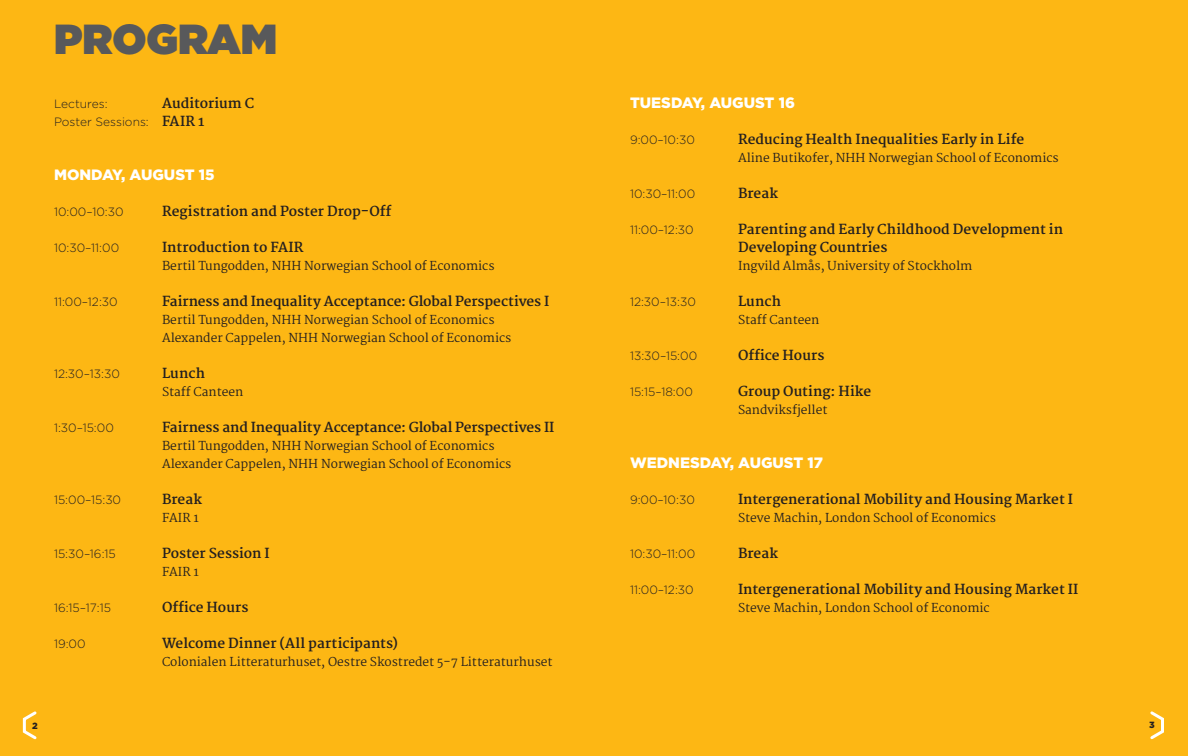
<style>
.page{position:relative;width:1188px;height:756px;background:#fdb714}
.page>*{position:absolute;margin:0;border:0;box-sizing:border-box;transform-origin:0 0}
.Titles_ND{font:900 42px "Gotham";color:#58595b}
.Body__Program-Date{font:900 15px "Gotham";color:#fff}
.Body__Program_Entry{font:700 13.5px/18px "Martel";color:#231f20}
.Body__Program_Entry-2{font:12px/18px "Martel";color:#231f20}
.Body__Program_Entry-3{font:300 12px "Gotham";color:#231f20}
.Page_number{font:900 9px "Gotham";color:#231f20}
.s1{font-family:"Martel";font-weight:700;font-size:13.5px}
</style>
<div class="page">
<svg style="left:1150px;top:711px;width:14px;height:29px"></svg>
<svg style="left:22px;top:711px;width:15px;height:29px"></svg>
<p class="Titles_ND" style="left:54px;top:9px;width:225px">PROGRAM</p>
<p class="Body__Program_Entry-3" style="left:54px;top:96px;width:55px">Lectures:</p>
<p class="Body__Program_Entry" style="left:162px;top:94px;width:94px">Auditorium C</p>
<p class="Body__Program_Entry-3" style="left:54px;top:114px;width:152px">Poster Sessions: <span class="s1">FAIR 1</span></p>
<p class="Body__Program-Date" style="left:54px;top:164px;width:162px">MONDAY, AUGUST 15</p>
<p class="Body__Program_Entry-3" style="left:54px;top:204px;width:71px">10:00–10:30</p>
<p class="Body__Program_Entry" style="left:162px;top:202px;width:231px">Registration and Poster Drop-Off</p>
<p class="Body__Program_Entry-3" style="left:54px;top:240px;width:67px">10:30–11:00</p>
<p class="Body__Program_Entry" style="left:162px;top:238px;width:143px">Introduction to FAIR</p>
<p class="Body__Program_Entry-2" style="left:162px;top:257px;width:334px">Bertil Tungodden, NHH Norwegian School of Economics</p>
<p class="Body__Program_Entry-3" style="left:54px;top:294px;width:65px">11:00–12:30</p>
<p class="Body__Program_Entry" style="left:162px;top:292px;width:389px">Fairness and Inequality Acceptance: Global Perspectives I</p>
<p class="Body__Program_Entry-2" style="left:162px;top:311px;width:351px">Bertil Tungodden, NHH Norwegian School of Economics<br>Alexander Cappelen, NHH Norwegian School of Economics</p>
<p class="Body__Program_Entry-3" style="left:54px;top:366px;width:67px">12:30–13:30</p>
<p class="Body__Program_Entry" style="left:162px;top:364px;width:45px">Lunch</p>
<p class="Body__Program_Entry-2" style="left:162px;top:383px;width:83px">Staff Canteen</p>
<p class="Body__Program_Entry-3" style="left:54px;top:420px;width:61px">1:30–15:00</p>
<p class="Body__Program_Entry" style="left:162px;top:418px;width:394px">Fairness and Inequality Acceptance: Global Perspectives II</p>
<p class="Body__Program_Entry-2" style="left:162px;top:437px;width:351px">Bertil Tungodden, NHH Norwegian School of Economics<br>Alexander Cappelen, NHH Norwegian School of Economics</p>
<p class="Body__Program_Entry-3" style="left:54px;top:492px;width:69px">15:00–15:30</p>
<p class="Body__Program_Entry" style="left:162px;top:490px;width:41px">Break</p>
<p class="Body__Program_Entry-2" style="left:162px;top:509px;width:39px">FAIR 1</p>
<p class="Body__Program_Entry-3" style="left:54px;top:546px;width:63px">15:30–16:15</p>
<p class="Body__Program_Entry" style="left:162px;top:544px;width:109px">Poster Session I</p>
<p class="Body__Program_Entry-2" style="left:162px;top:563px;width:39px">FAIR 1</p>
<p class="Body__Program_Entry-3" style="left:54px;top:600px;width:59px">16:15–17:15</p>
<p class="Body__Program_Entry" style="left:162px;top:598px;width:88px">Office Hours</p>
<p class="Body__Program_Entry-3" style="left:54px;top:636px;width:33px">19:00</p>
<p class="Body__Program_Entry" style="left:162px;top:634px;width:238px">Welcome Dinner (All participants)</p>
<p class="Body__Program_Entry-2" style="left:162px;top:653px;width:392px">Colonialen Litteraturhuset, Oestre Skostredet 5-7 Litteraturhuset</p>
<p class="Body__Program-Date" style="left:630px;top:92px;width:166px">TUESDAY, AUGUST 16</p>
<p class="Body__Program_Entry-3" style="left:630px;top:132px;width:66px">9:00–10:30</p>
<p class="Body__Program_Entry" style="left:738px;top:130px;width:288px">Reducing Health Inequalities Early in Life</p>
<p class="Body__Program_Entry-2" style="left:738px;top:149px;width:322px">Aline Butikofer, NHH Norwegian School of Economics</p>
<p class="Body__Program_Entry-3" style="left:630px;top:186px;width:67px">10:30–11:00</p>
<p class="Body__Program_Entry" style="left:738px;top:184px;width:41px">Break</p>
<p class="Body__Program_Entry-3" style="left:630px;top:222px;width:65px">11:00–12:30</p>
<p class="Body__Program_Entry" style="left:738px;top:220px;width:327px">Parenting and Early Childhood Development in<br>Developing Countries</p>
<p class="Body__Program_Entry-2" style="left:738px;top:257px;width:236px">Ingvild Almås, University of Stockholm</p>
<p class="Body__Program_Entry-3" style="left:630px;top:294px;width:67px">12:30–13:30</p>
<p class="Body__Program_Entry" style="left:738px;top:292px;width:45px">Lunch</p>
<p class="Body__Program_Entry-2" style="left:738px;top:311px;width:83px">Staff Canteen</p>
<p class="Body__Program_Entry-3" style="left:630px;top:348px;width:69px">13:30–15:00</p>
<p class="Body__Program_Entry" style="left:738px;top:346px;width:88px">Office Hours</p>
<p class="Body__Program_Entry-3" style="left:630px;top:384px;width:64px">15:15–18:00</p>
<p class="Body__Program_Entry" style="left:738px;top:382px;width:135px">Group Outing: Hike</p>
<p class="Body__Program_Entry-2" style="left:738px;top:401px;width:91px">Sandviksfjellet</p>
<p class="Body__Program-Date" style="left:630px;top:452px;width:195px">WEDNESDAY, AUGUST 17</p>
<p class="Body__Program_Entry-3" style="left:630px;top:492px;width:66px">9:00–10:30</p>
<p class="Body__Program_Entry" style="left:738px;top:490px;width:337px">Intergenerational Mobility and Housing Market I</p>
<p class="Body__Program_Entry-2" style="left:738px;top:509px;width:259px">Steve Machin, London School of Economics</p>
<p class="Body__Program_Entry-3" style="left:630px;top:546px;width:67px">10:30–11:00</p>
<p class="Body__Program_Entry" style="left:738px;top:544px;width:41px">Break</p>
<p class="Body__Program_Entry-3" style="left:630px;top:582px;width:65px">11:00–12:30</p>
<p class="Body__Program_Entry" style="left:738px;top:580px;width:342px">Intergenerational Mobility and Housing Market II</p>
<p class="Body__Program_Entry-2" style="left:738px;top:599px;width:253px">Steve Machin, London School of Economic</p>
<p class="Page_number" style="left:32px;top:719px;width:7px">2</p>
<p class="Page_number" style="left:1149px;top:719px;width:7px">3</p>
</div>
